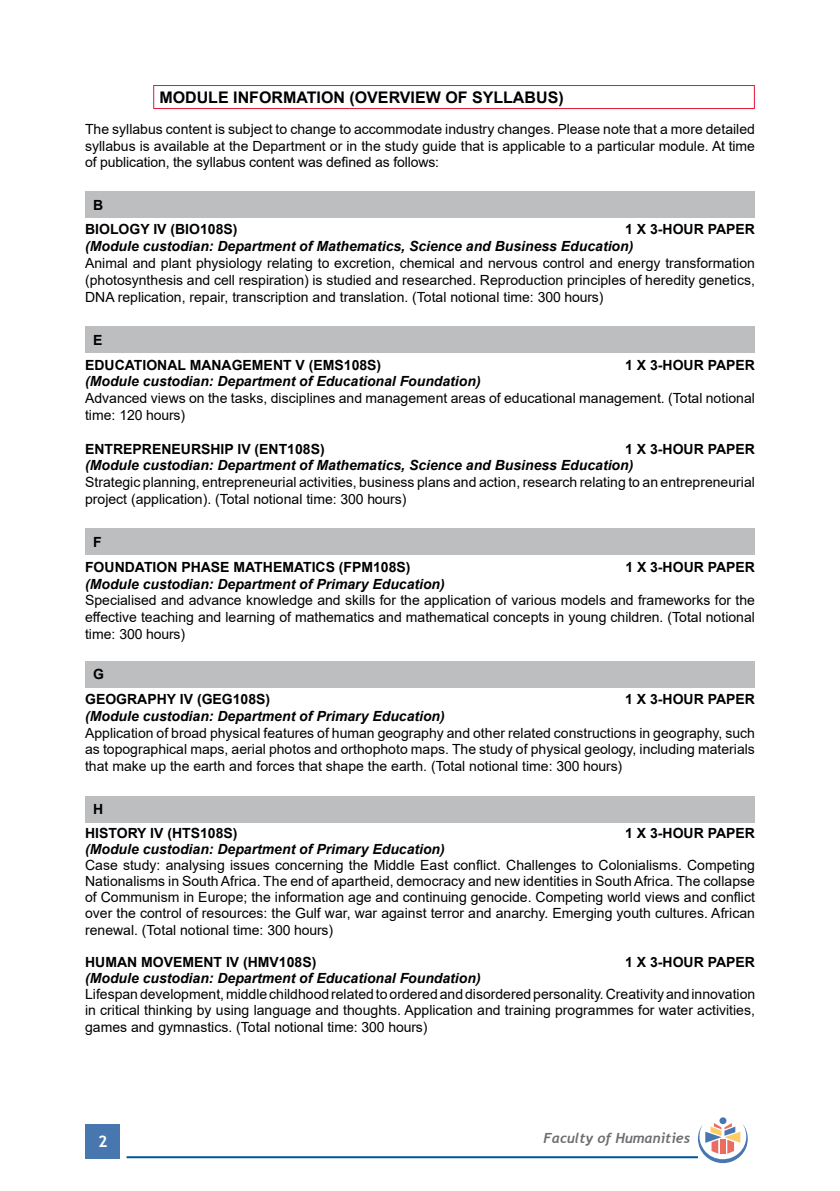
<style>
.page{position:relative;width:840px;height:1191px;background:#fff}
.page>*{position:absolute;margin:0;border:0;box-sizing:border-box;transform-origin:0 0}
.t1{font:700 16px "Arial";color:#000}
.t2{font:700 16px "Trebuchet MS";color:#fff}
.t3{font:14px/16.8px "Arial";color:#000;text-align:justify}
.t4{font:italic 700 14px "Arial";color:#000}
.t5{font:700 14px/24.8px "Arial";color:#000}
.t6{font:italic 700 14px "Trebuchet";color:#6d6e71}
</style>
<div class="page">
<div style="left:86px;top:1124px;width:34px;height:34px;background:#4777ae"></div>
<hr style="left:126px;top:1156px;width:571px;height:2px;background:#005596">
<div style="left:719px;top:1117px;width:7px;height:7px;background:#4777ae;border-radius:50%"></div>
<svg style="left:697px;top:1123px;width:50px;height:40px"></svg>
<hr style="left:153px;top:85px;width:601px;height:1px;background:#e31837">
<svg style="left:153px;top:86px;width:1px;height:22px"></svg>
<svg style="left:753px;top:86px;width:1px;height:22px"></svg>
<hr style="left:153px;top:108px;width:601px;height:1px;background:#e31837">
<div style="left:85px;top:191px;width:669px;height:27px;background:#bcbec0"></div>
<div style="left:85px;top:326px;width:669px;height:27px;background:#bcbec0"></div>
<div style="left:85px;top:529px;width:669px;height:26px;background:#bcbec0"></div>
<div style="left:85px;top:661px;width:669px;height:26px;background:#bcbec0"></div>
<div style="left:85px;top:796px;width:669px;height:26px;background:#bcbec0"></div>
<p class="t1" style="left:159px;top:86px;width:405px">MODULE INFORMATION (OVERVIEW OF SYLLABUS)</p>
<p class="t3" style="left:85px;top:120px;width:671px">The syllabus content is subject to change to accommodate industry changes. Please note that a more detailed syllabus is available at the Department or in the study guide that is applicable to a particular module. At time of publication, the syllabus content was defined as follows:</p>
<p class="t5" style="left:85px;top:192px;width:154px;text-indent:8px">B<br>BIOLOGY IV (BIO108S)</p>
<p class="t5" style="left:624px;top:217px;width:131px">1 X 3-HOUR PAPER</p>
<p class="t4" style="left:85px;top:237px;width:549px">(Module custodian: Department of Mathematics, Science and Business Education)</p>
<p class="t3" style="left:85px;top:255px;width:671px">Animal and plant physiology relating to excretion, chemical and nervous control and energy transformation (photosynthesis and cell respiration) is studied and researched. Reproduction principles of heredity genetics, DNA replication, repair, transcription and translation. (Total notional time: 300 hours)</p>
<p class="t5" style="left:85px;top:327px;width:297px;text-indent:8px">E<br>EDUCATIONAL MANAGEMENT V (EMS108S)</p>
<p class="t5" style="left:624px;top:352px;width:131px">1 X 3-HOUR PAPER</p>
<p class="t4" style="left:85px;top:372px;width:397px">(Module custodian: Department of Educational Foundation)</p>
<p class="t3" style="left:85px;top:390px;width:671px">Advanced views on the tasks, disciplines and management areas of educational management. (Total notional time: 120 hours)</p>
<p class="t5" style="left:85px;top:436px;width:241px">ENTREPRENEURSHIP IV (ENT108S)</p>
<p class="t5" style="left:624px;top:436px;width:131px">1 X 3-HOUR PAPER</p>
<p class="t4" style="left:85px;top:456px;width:549px">(Module custodian: Department of Mathematics, Science and Business Education)</p>
<p class="t3" style="left:85px;top:474px;width:671px">Strategic planning, entrepreneurial activities, business plans and action, research relating to an entrepreneurial project (application). (Total notional time: 300 hours)</p>
<p class="t5" style="left:85px;top:530px;width:327px;text-indent:8px">F<br>FOUNDATION PHASE MATHEMATICS (FPM108S)</p>
<p class="t5" style="left:625px;top:554px;width:131px">1 X 3-HOUR PAPER</p>
<p class="t4" style="left:85px;top:574px;width:361px">(Module custodian: Department of Primary Education)</p>
<p class="t3" style="left:85px;top:592px;width:671px">Specialised and advance knowledge and skills for the application of various models and frameworks for the effective teaching and learning of mathematics and mathematical concepts in young children. (Total notional time: 300 hours)</p>
<p class="t5" style="left:85px;top:662px;width:186px;text-indent:8px">G<br>GEOGRAPHY IV (GEG108S)</p>
<p class="t5" style="left:624px;top:687px;width:131px">1 X 3-HOUR PAPER</p>
<p class="t4" style="left:85px;top:706px;width:361px">(Module custodian: Department of Primary Education)</p>
<p class="t3" style="left:85px;top:724px;width:671px">Application of broad physical features of human geography and other related constructions in geography, such as topographical maps, aerial photos and orthophoto maps. The study of physical geology, including materials that make up the earth and forces that shape the earth. (Total notional time: 300 hours)</p>
<p class="t5" style="left:85px;top:797px;width:154px;line-height:24px;text-indent:8px">H<br>HISTORY IV (HTS108S)</p>
<p class="t5" style="left:624px;top:821px;width:131px">1 X 3-HOUR PAPER</p>
<p class="t4" style="left:85px;top:840px;width:361px">(Module custodian: Department of Primary Education)</p>
<p class="t3" style="left:85px;top:857px;width:671px;line-height:16.2px">Case study: analysing issues concerning the Middle East conflict. Challenges to Colonialisms. Competing Nationalisms in South Africa. The end of apartheid, democracy and new identities in South Africa. The collapse of Communism in Europe; the information age and continuing genocide. Competing world views and conflict over the control of resources: the Gulf war, war against terror and anarchy. Emerging youth cultures. African renewal. (Total notional time: 300 hours)</p>
<p class="t5" style="left:85px;top:950px;width:233px">HUMAN MOVEMENT IV (HMV108S)</p>
<p class="t5" style="left:624px;top:950px;width:131px">1 X 3-HOUR PAPER</p>
<p class="t4" style="left:85px;top:969px;width:397px">(Module custodian: Department of Educational Foundation)</p>
<p class="t3" style="left:85px;top:986px;width:671px">Lifespan development, middle childhood related to ordered and disordered personality. Creativity and innovation in critical thinking by using language and thoughts. Application and training programmes for water activities, games and gymnastics. (Total notional time: 300 hours)</p>
<p class="t2" style="left:98px;top:1131px;width:11px">2</p>
<p class="t6" style="left:543px;top:1129px;width:148px">Faculty of Humanities</p>
</div>
